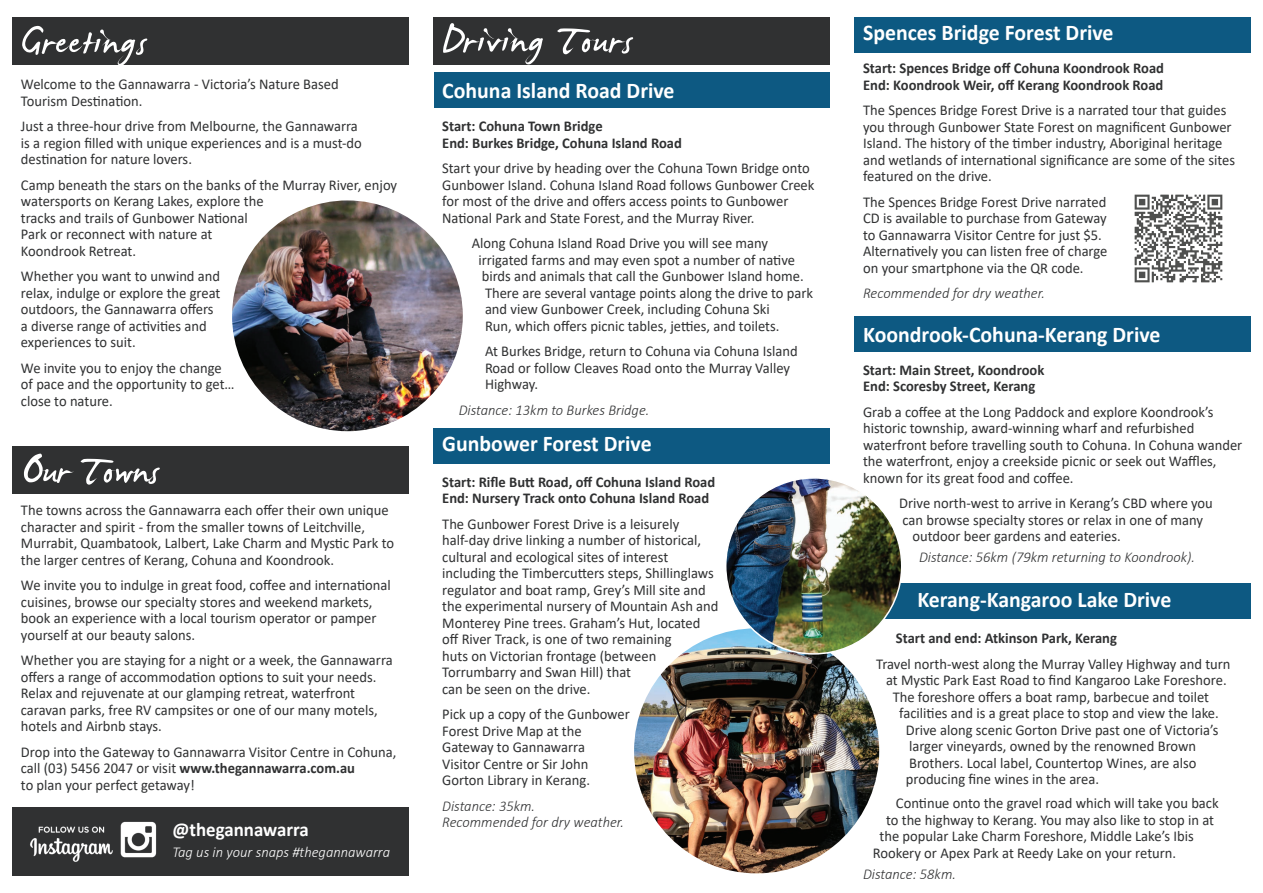
<style>
.page{position:relative;width:1263px;height:893px;background:#fff}
.page>*{position:absolute;margin:0;border:0;box-sizing:border-box;transform-origin:0 0}
.t1{font:60px "James Fajardo";letter-spacing:.025em;color:#fff}
.t2{font:60px "James Fajardo";color:#fff}
.t3{font:700 22.5px "Calibri";color:#fff}
.t4{font:700 19.5px "Calibri";color:#fff}
.t5{font:15px/16.5px "Calibri";color:#303132}
.t6{font:700 15px/16.5px "Calibri";color:#303132}
.t7{font:italic 300 15px "Calibri";color:#303132}
.t8{font:italic 300 15px "Calibri";color:#fff}
.s1{font-weight:700}
</style>
<div class="page">
<div style="left:12px;top:808px;width:396px;height:68px;background:#303132"></div>
<div style="left:863px;top:583px;width:387px;height:36px;background:#0d5982"></div>
<div style="left:13px;top:446px;width:396px;height:48px;background:#303132"></div>
<div style="left:13px;top:17px;width:396px;height:47px;background:#303132"></div>
<div style="left:855px;top:17px;width:396px;height:35px;background:#0d5982"></div>
<div style="left:433px;top:429px;width:396px;height:35px;background:#0d5982"></div>
<div style="left:434px;top:72px;width:396px;height:36px;background:#0d5982"></div>
<img style="left:633px;top:627px;width:247px;height:248px;border-radius:124px">
<img style="left:1134px;top:194px;width:89px;height:89px">
<div style="left:854px;top:316px;width:396px;height:35px;background:#0d5982"></div>
<div style="left:434px;top:17px;width:396px;height:47px;background:#303132"></div>
<img style="left:231px;top:199px;width:233px;height:233px;border-radius:117px">
<img style="left:30px;top:821px;width:127px;height:41px">
<img style="left:726px;top:478px;width:176px;height:176px;border-radius:88px">
<h1 class="t1" style="left:21px;top:11px;width:127px">Greetings</h1>
<p class="t5" style="left:21px;top:76px;width:319px">Welcome to the Gannawarra - Victoria’s Nature Based<br>Tourism Destination.</p>
<p class="t5" style="left:21px;top:118px;width:342px">Just a three-hour drive from Melbourne, the Gannawarra is a region filled with unique experiences and is a must-do destination for nature lovers.</p>
<p class="t5" style="left:21px;top:176px;width:378px">Camp beneath the stars on the banks of the Murray River, enjoy watersports on Kerang Lakes, explore the<br>tracks and trails of Gunbower National<br>Park or reconnect with nature at<br>Koondrook Retreat.</p>
<p class="t5" style="left:21px;top:268px;width:201px">Whether you want to unwind and relax, indulge or explore the great outdoors, the Gannawarra offers a diverse range of activities and experiences to suit.</p>
<p class="t5" style="left:21px;top:359px;width:215px">We invite you to enjoy the change of pace and the opportunity to get… close to nature.</p>
<h1 class="t2" style="left:21px;top:440px;width:139px">Our Towns</h1>
<p class="t5" style="left:21px;top:502px;width:375px">The towns across the Gannawarra each offer their own unique character and spirit - from the smaller towns of Leitchville, Murrabit, Quambatook, Lalbert, Lake Charm and Mystic Park to the larger centres of Kerang, Cohuna and Koondrook.</p>
<p class="t5" style="left:21px;top:577px;width:371px">We invite you to indulge in great food, coffee and international cuisines, browse our specialty stores and weekend markets, book an experience with a local tourism operator or pamper yourself at our beauty salons.</p>
<p class="t5" style="left:21px;top:652px;width:373px">Whether you are staying for a night or a week, the Gannawarra offers a range of accommodation options to suit your needs.<br>Relax and rejuvenate at our glamping retreat, waterfront caravan parks, free RV campsites or one of our many motels, hotels and Airbnb stays.</p>
<p class="t5" style="left:21px;top:743px;width:377px">Drop into the Gateway to Gannawarra Visitor Centre in Cohuna, call (03) 5456 2047 or visit <span class="s1">www.thegannawarra.com.au<br></span>to plan your perfect getaway!</p>
<h1 class="t1" style="left:442px;top:10px;width:191px">Driving Tours</h1>
<h2 class="t3" style="left:442px;top:75px;width:234px">Cohuna Island Road Drive</h2>
<p class="t6" style="left:442px;top:118px;width:241px">Start: Cohuna Town Bridge<br>End: Burkes Bridge, Cohuna Island Road</p>
<p class="t5" style="left:442px;top:160px;width:374px">Start your drive by heading over the Cohuna Town Bridge onto Gunbower Island. Cohuna Island Road follows Gunbower Creek for most of the drive and offers access points to Gunbower National Park and State Forest, and the Murray River.</p>
<p class="t5" style="left:472px;top:235px;width:298px">Along Cohuna Island Road Drive you will see many</p>
<p class="t5" style="left:478px;top:251px;width:318px">irrigated farms and may even spot a number of native</p>
<p class="t5" style="left:482px;top:268px;width:324px">birds and animals that call the Gunbower Island home.</p>
<p class="t5" style="left:485px;top:284px;width:330px">There are several vantage points along the drive to park</p>
<p class="t5" style="left:485px;top:301px;width:286px">and view Gunbower Creek, including Cohuna Ski</p>
<p class="t5" style="left:485px;top:317px;width:296px">Run, which offers picnic tables, jetties, and toilets.</p>
<p class="t5" style="left:485px;top:343px;width:314px">At Burkes Bridge, return to Cohuna via Cohuna Island<br>Road or follow Cleaves Road onto the Murray Valley<br>Highway.</p>
<p class="t7" style="left:459px;top:401px;width:192px">Distance: 13km to Burkes Bridge.</p>
<h2 class="t3" style="left:442px;top:427px;width:211px">Gunbower Forest Drive</h2>
<p class="t6" style="left:442px;top:473px;width:274px">Start: Rifle Butt Road, off Cohuna Island Road<br>End: Nursery Track onto Cohuna Island Road</p>
<p class="t5" style="left:442px;top:515px;width:278px">The Gunbower Forest Drive is a leisurely half-day drive linking a number of historical, cultural and ecological sites of interest including the Timbercutters steps, Shillinglaws regulator and boat ramp, Grey’s Mill site and the experimental nursery of Mountain Ash and Monterey Pine trees. Graham’s Hut, located off River Track, is one of two remaining<br>huts on Victorian frontage (between Torrumbarry and Swan Hill) that<br>can be seen on the drive.</p>
<p class="t5" style="left:442px;top:706px;width:189px">Pick up a copy of the Gunbower<br>Forest Drive Map at the<br>Gateway to Gannawarra<br>Visitor Centre or Sir John<br>Gorton Library in Kerang.</p>
<p class="t7" style="left:442px;top:797px;width:94px">Distance: 35km.</p>
<h3 class="t4" style="left:173px;top:815px;width:138px">@thegannawarra</h3>
<p class="t7" style="left:442px;top:813px;width:183px">Recommended for dry weather.</p>
<p class="t8" style="left:173px;top:842px;width:219px">Tag us in your snaps #thegannawarra</p>
<h2 class="t3" style="left:863px;top:17px;width:252px">Spences Bridge Forest Drive</h2>
<p class="t6" style="left:863px;top:60px;width:302px">Start: Spences Bridge off Cohuna Koondrook Road<br>End: Koondrook Weir, off Kerang Koondrook Road</p>
<p class="t5" style="left:863px;top:102px;width:374px">The Spences Bridge Forest Drive is a narrated tour that guides you through Gunbower State Forest on magnificent Gunbower Island. The history of the timber industry, Aboriginal heritage and wetlands of international significance are some of the sites featured on the drive.</p>
<p class="t5" style="left:863px;top:193px;width:246px">The Spences Bridge Forest Drive narrated CD is available to purchase from Gateway to Gannawarra Visitor Centre for just $5.<br>Alternatively you can listen free of charge on your smartphone via the QR code.</p>
<p class="t7" style="left:863px;top:284px;width:183px">Recommended for dry weather.</p>
<h2 class="t3" style="left:863px;top:318px;width:299px">Koondrook-Cohuna-Kerang Drive</h2>
<p class="t6" style="left:863px;top:361px;width:183px">Start: Main Street, Koondrook<br>End: Scoresby Street, Kerang</p>
<p class="t5" style="left:863px;top:403px;width:381px">Grab a coffee at the Long Paddock and explore Koondrook’s historic township, award-winning wharf and refurbished waterfront before travelling south to Cohuna. In Cohuna wander the waterfront, enjoy a creekside picnic or seek out Waffles, known for its great food and coffee.</p>
<p class="t5" style="left:899px;top:495px;width:315px">Drive north-west to arrive in Kerang’s CBD where you</p>
<p class="t5" style="left:902px;top:511px;width:302px">can browse specialty stores or relax in one of many</p>
<p class="t5" style="left:912px;top:528px;width:210px">outdoor beer gardens and eateries.</p>
<p class="t7" style="left:919px;top:548px;width:278px">Distance: 56km (79km returning to Koondrook).</p>
<h2 class="t3" style="left:917px;top:584px;width:255px">Kerang-Kangaroo Lake Drive</h2>
<p class="t6" style="left:896px;top:630px;width:222px">Start and end: Atkinson Park, Kerang</p>
<p class="t5" style="left:876px;top:655px;width:356px">Travel north-west along the Murray Valley Highway and turn</p>
<p class="t5" style="left:886px;top:672px;width:342px">at Mystic Park East Road to find Kangaroo Lake Foreshore.</p>
<p class="t5" style="left:893px;top:688px;width:318px">The foreshore offers a boat ramp, barbecue and toilet</p>
<p class="t5" style="left:899px;top:705px;width:321px">facilities and is a great place to stop and view the lake.</p>
<p class="t5" style="left:906px;top:721px;width:314px">Drive along scenic Gorton Drive past one of Victoria’s</p>
<p class="t5" style="left:909px;top:738px;width:288px">larger vineyards, owned by the renowned Brown</p>
<p class="t5" style="left:909px;top:754px;width:289px">Brothers. Local label, Countertop Wines, are also</p>
<p class="t5" style="left:906px;top:771px;width:195px">producing fine wines in the area.</p>
<p class="t5" style="left:896px;top:795px;width:324px">Continue onto the gravel road which will take you back</p>
<p class="t5" style="left:886px;top:811px;width:329px">to the highway to Kerang. You may also like to stop in at</p>
<p class="t5" style="left:879px;top:828px;width:316px">the popular Lake Charm Foreshore, Middle Lake’s Ibis</p>
<p class="t5" style="left:873px;top:844px;width:305px">Rookery or Apex Park at Reedy Lake on your return.</p>
<p class="t7" style="left:863px;top:864px;width:94px">Distance: 58km.</p>
</div>
